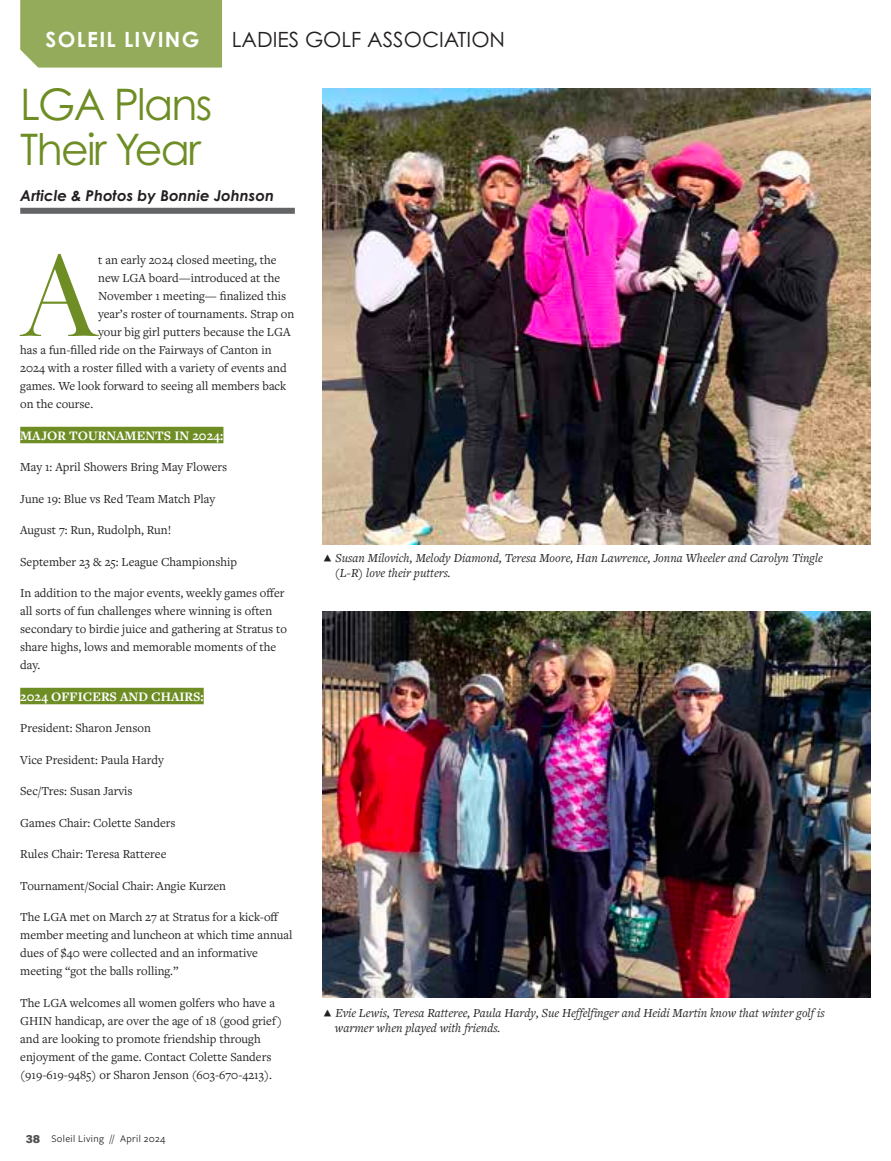
<style>
.page{position:relative;width:891px;height:1161px;background:#fff}
.page>*{position:absolute;margin:0;border:0;box-sizing:border-box;transform-origin:0 0}
.BODY-SLC{font:120.3px "Baskerville Display PT";color:#6e8d24}
.BODY-SLC-2{font:43.5px/45px "Century Gothic Pro";letter-spacing:-.04em;color:#6e8d24}
.BODY-SLC-3{font:21px "Century Gothic Pro";color:#231f20}
.t1{font:700 21px "Century Gothic Pro";letter-spacing:.06em;color:#fff}
.BYLINE-SLC{font:italic 700 15px "Century Gothic Pro";color:#231f20}
.ALTHEAD-SLC{font:700 13.5px "Freight Text Pro";color:#fff}
.BODY-SLC-4{font:12.75px/18px "Freight Text Pro";color:#231f20}
.CAPTION-SLC{font:italic 12.75px/15px "Freight Text Pro";color:#231f20}
.t2{font:10.5px "Freight Sans Pro";letter-spacing:.03em;color:#231f20}
.s1{font-family:"Acumin Pro";font-weight:900;font-size:12px;color:#535456}
</style>
<div class="page">
<div style="left:20px;top:0;width:202px;height:68px;background:#94ab5c"></div>
<div style="left:20px;top:208px;width:275px;height:6px;background:#636466"></div>
<div style="left:20px;top:427px;width:203px;height:16px;background:#6e8d24"></div>
<div style="left:20px;top:688px;width:184px;height:16px;background:#6e8d24"></div>
<img style="left:323px;top:88px;width:548px;height:457px">
<img style="left:323px;top:612px;width:548px;height:385px">
<h3 class="t1" style="left:46px;top:26px;width:155px">SOLEIL LIVING</h3>
<p class="BODY-SLC-3" style="left:232px;top:27px;width:275px">LADIES GOLF ASSOCIATION</p>
<p class="BODY-SLC-2" style="left:20px;top:81px;width:194px">LGA Plans<br>Their Year</p>
<p class="BYLINE-SLC" style="left:20px;top:186px;width:255px">Article &amp; Photos by Bonnie Johnson</p>
<p class="BODY-SLC" style="left:20px;top:225px;width:79px">A</p>
<p class="BODY-SLC-4" style="left:98px;top:250px;width:180px">t an early 2024 closed meeting, the</p>
<p class="BODY-SLC-4" style="left:98px;top:268px;width:183px">new LGA board—introduced at the</p>
<p class="BODY-SLC-4" style="left:98px;top:286px;width:190px">November 1 meeting— finalized this</p>
<p class="BODY-SLC-4" style="left:98px;top:304px;width:198px">year’s roster of tournaments. Strap on</p>
<p class="BODY-SLC-4" style="left:98px;top:322px;width:194px">your big girl putters because the LGA</p>
<p class="BODY-SLC-4" style="left:20px;top:340px;width:253px">has a fun-filled ride on the Fairways of Canton in</p>
<p class="BODY-SLC-4" style="left:20px;top:358px;width:268px">2024 with a roster filled with a variety of events and</p>
<p class="BODY-SLC-4" style="left:20px;top:376px;width:268px">games. We look forward to seeing all members back</p>
<p class="BODY-SLC-4" style="left:20px;top:394px;width:75px">on the course.</p>
<p class="ALTHEAD-SLC" style="left:20px;top:426px;width:205px">MAJOR TOURNAMENTS IN 2024:</p>
<p class="BODY-SLC-4" style="left:20px;top:457px;width:209px">May 1: April Showers Bring May Flowers</p>
<p class="BODY-SLC-4" style="left:20px;top:489px;width:196px">June 19: Blue vs Red Team Match Play</p>
<p class="BODY-SLC-4" style="left:20px;top:520px;width:153px">August 7: Run, Rudolph, Run!</p>
<p class="BODY-SLC-4" style="left:20px;top:552px;width:218px">September 23 &amp; 25: League Championship</p>
<p class="BODY-SLC-4" style="left:20px;top:583px;width:268px">In addition to the major events, weekly games offer all sorts of fun challenges where winning is often secondary to birdie juice and gathering at Stratus to share highs, lows and memorable moments of the day.</p>
<p class="ALTHEAD-SLC" style="left:20px;top:687px;width:185px">2024 OFFICERS AND CHAIRS:</p>
<p class="BODY-SLC-4" style="left:20px;top:718px;width:132px">President: Sharon Jenson</p>
<p class="BODY-SLC-4" style="left:20px;top:750px;width:145px">Vice President: Paula Hardy</p>
<p class="BODY-SLC-4" style="left:20px;top:781px;width:114px">Sec/Tres: Susan Jarvis</p>
<p class="BODY-SLC-4" style="left:20px;top:813px;width:157px">Games Chair: Colette Sanders</p>
<p class="BODY-SLC-4" style="left:20px;top:844px;width:148px">Rules Chair: Teresa Ratteree</p>
<p class="BODY-SLC-4" style="left:20px;top:876px;width:207px">Tournament/Social Chair: Angie Kurzen</p>
<p class="BODY-SLC-4" style="left:20px;top:907px;width:274px">The LGA met on March 27 at Stratus for a kick-off member meeting and luncheon at which time annual dues of $40 were collected and an informative meeting “got the balls rolling.”</p>
<p class="BODY-SLC-4" style="left:20px;top:993px;width:264px">The LGA welcomes all women golfers who have a GHIN handicap, are over the age of 18 (good grief) and are looking to promote friendship through enjoyment of the game. Contact Colette Sanders (919-619-9485) or Sharon Jenson (603-670-4213).</p>
<p class="CAPTION-SLC" style="left:335px;top:1004px;width:491px;text-indent:-12px">E Evie Lewis, Teresa Ratteree, Paula Hardy, Sue Heffelfinger and Heidi Martin know that winter golf is warmer when played with friends.</p>
<p class="CAPTION-SLC" style="left:335px;top:549px;width:489px;text-indent:-12px">E Susan Milovich, Melody Diamond, Teresa Moore, Han Lawrence, Jonna Wheeler and Carolyn Tingle (L-R) love their putters.</p>
<p class="t2" style="left:26px;top:1132px;width:141px"><span class="s1">38</span> Soleil Living // April 2024</p>
</div>
